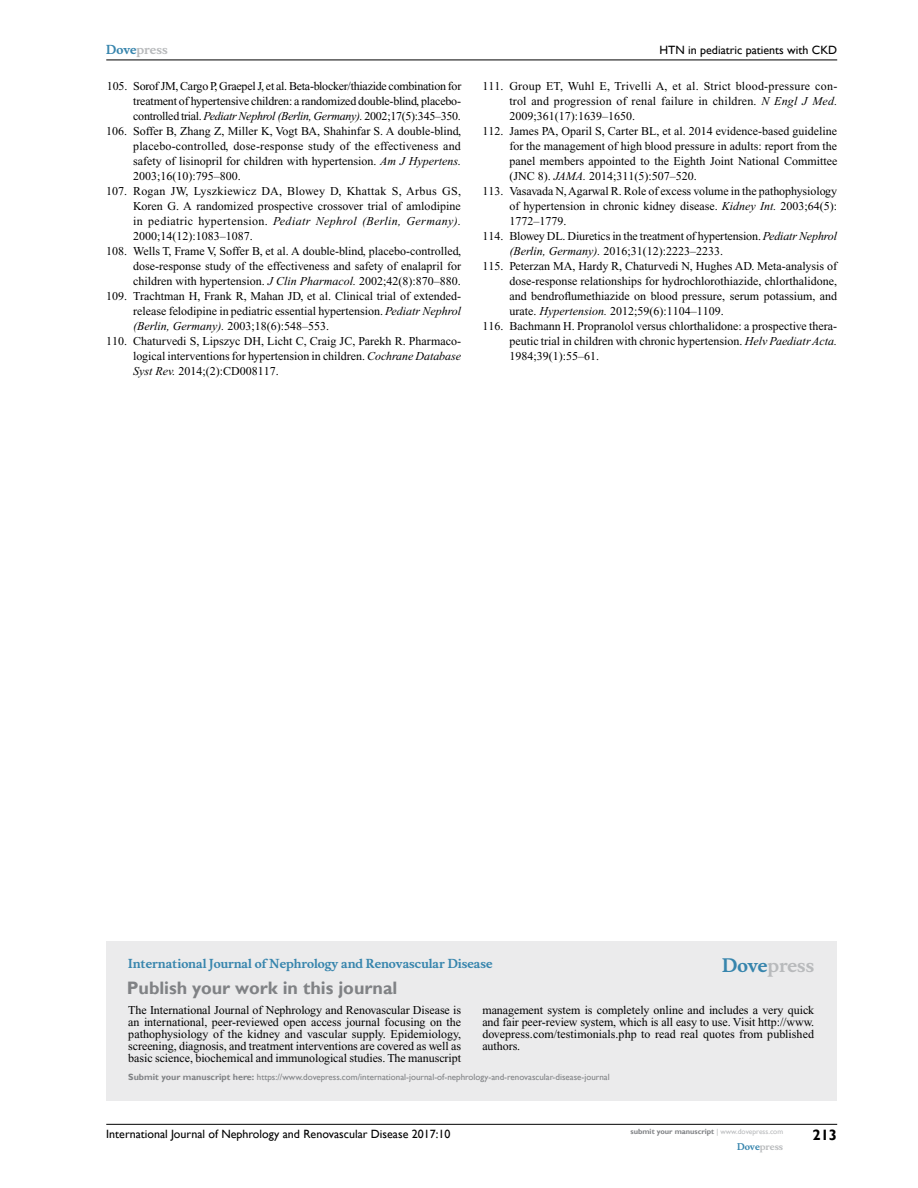
<style>
.page{position:relative;width:918px;height:1188px;background:#fff}
.page>*{position:absolute;margin:0;border:0;box-sizing:border-box;transform-origin:0 0}
.t1{font:700 18px "Gill Sans";color:#808285}
.t2{font:700 18px "Musee";color:#b8babc}
.t3{font:700 15px "Gill Sans";color:#000}
.t4{font:12px/12px "Times New Roman";color:#000;text-align:justify}
.t5{font:12px "Gill Sans";color:#000}
.t6{font:12px "Times New Roman";letter-spacing:-.02em;color:#000}
.t7{font:12px "Times New Roman";letter-spacing:-.025em;color:#000}
.t8{font:12px "Times New Roman";letter-spacing:.02em;color:#000}
.t9{font:italic 12px "Times New Roman";letter-spacing:.03em;color:#000}
.t10{font:700 12px "Musee";color:#3785ad}
.t11{font:12px "Times New Roman";letter-spacing:.025em;color:#000}
.t12{font:700 12px "Musee";color:#b8babc}
.t13{font:9px "Gill Sans";color:#808285}
.t14{font:700 9px "Musee";color:#b8babc}
.t15{font:700 7.5px "Gill Sans";color:#808285}
.s1{color:#3785ad}
.s2{font-style:italic}
.s3{font-style:normal}
.s4{font-weight:700}
.s5{font-weight:400;color:#b8babc}
</style>
<div class="page">
<div style="left:106px;top:941px;width:731px;height:159px;background:#ebebec"></div>
<hr style="left:106px;top:1124px;width:731px;height:1px;background:#000">
<hr style="left:106px;top:60px;width:731px;height:1px;background:#000">
<p class="t12" style="left:106px;top:43px;width:63px"><span class="s1">Dove</span>press</p>
<p class="t6" style="left:107px;top:80px;width:356px">105. Sorof JM, Cargo P, Graepel J, et al. Beta-blocker/thiazide combination for</p>
<p class="t4" style="left:133px;top:95px;width:329px">treatment of hypertensive children: a randomized double-blind, placebo-</p>
<p class="t7" style="left:133px;top:110px;width:329px">controlled trial. <span class="s2">Pediatr Nephrol (Berlin, Germany).</span> 2002;17(5):345–350.</p>
<p class="t4" style="left:106px;top:125px;width:356px">106. Soffer B, Zhang Z, Miller K, Vogt BA, Shahinfar S. A double-blind,</p>
<p class="t4" style="left:133px;top:140px;width:329px">placebo-controlled, dose-response study of the effectiveness and</p>
<p class="t4" style="left:133px;top:155px;width:329px">safety of lisinopril for children with hypertension. <span class="s2">Am J Hypertens.</span></p>
<p class="t4" style="left:133px;top:170px;width:109px">2003;16(10):795–800.</p>
<p class="t11" style="left:106px;top:185px;width:356px">107. Rogan JW, Lyszkiewicz DA, Blowey D, Khattak S, Arbus GS,</p>
<p class="t4" style="left:133px;top:200px;width:329px">Koren G. A randomized prospective crossover trial of amlodipine</p>
<p class="t9" style="left:133px;top:215px;width:329px"><span class="s3">in pediatric hypertension.</span> Pediatr Nephrol (Berlin, Germany).</p>
<p class="t4" style="left:133px;top:230px;width:121px">2000;14(12):1083–1087.</p>
<p class="t4" style="left:106px;top:245px;width:356px">108. Wells T, Frame V, Soffer B, et al. A double-blind, placebo-controlled,</p>
<p class="t4" style="left:133px;top:260px;width:329px">dose-response study of the effectiveness and safety of enalapril for</p>
<p class="t4" style="left:133px;top:275px;width:329px">children with hypertension. <span class="s2">J Clin Pharmacol.</span> 2002;42(8):870–880.</p>
<p class="t4" style="left:106px;top:290px;width:356px">109. Trachtman H, Frank R, Mahan JD, et al. Clinical trial of extended-</p>
<p class="t4" style="left:133px;top:305px;width:329px">release felodipine in pediatric essential hypertension. <span class="s2">Pediatr Nephrol</span></p>
<p class="t4" style="left:133px;top:320px;width:197px"><span class="s2">(Berlin, Germany).</span> 2003;18(6):548–553.</p>
<p class="t4" style="left:106px;top:335px;width:356px">110. Chaturvedi S, Lipszyc DH, Licht C, Craig JC, Parekh R. Pharmaco-</p>
<p class="t4" style="left:133px;top:350px;width:329px">logical interventions for hypertension in children. <span class="s2">Cochrane Database</span></p>
<p class="t4" style="left:133px;top:365px;width:147px"><span class="s2">Syst Rev.</span> 2014;(2):CD008117.</p>
<p class="t5" style="left:660px;top:43px;width:179px">HTN in pediatric patients with CKD</p>
<p class="t8" style="left:482px;top:80px;width:356px">111. Group ET, Wuhl E, Trivelli A, et al. Strict blood-pressure con-</p>
<p class="t4" style="left:509px;top:95px;width:329px">trol and progression of renal failure in children. <span class="s2">N Engl J Med.</span></p>
<p class="t4" style="left:509px;top:110px;width:127px">2009;361(17):1639–1650.</p>
<p class="t4" style="left:482px;top:125px;width:356px">112. James PA, Oparil S, Carter BL, et al. 2014 evidence-based guideline</p>
<p class="t4" style="left:509px;top:140px;width:329px">for the management of high blood pressure in adults: report from the</p>
<p class="t4" style="left:509px;top:155px;width:330px">panel members appointed to the Eighth Joint National Committee</p>
<p class="t4" style="left:509px;top:170px;width:189px">(JNC 8). <span class="s2">JAMA.</span> 2014;311(5):507–520.</p>
<p class="t4" style="left:482px;top:185px;width:356px">113. Vasavada N, Agarwal R. Role of excess volume in the pathophysiology</p>
<p class="t4" style="left:509px;top:200px;width:329px">of hypertension in chronic kidney disease. <span class="s2">Kidney Int.</span> 2003;64(5):</p>
<p class="t4" style="left:509px;top:215px;width:58px">1772–1779.</p>
<p class="t4" style="left:482px;top:230px;width:356px">114. Blowey DL. Diuretics in the treatment of hypertension. <span class="s2">Pediatr Nephrol</span></p>
<p class="t4" style="left:509px;top:245px;width:215px"><span class="s2">(Berlin, Germany).</span> 2016;31(12):2223–2233.</p>
<p class="t4" style="left:482px;top:260px;width:356px">115. Peterzan MA, Hardy R, Chaturvedi N, Hughes AD. Meta-analysis of</p>
<p class="t4" style="left:509px;top:275px;width:329px">dose-response relationships for hydrochlorothiazide, chlorthalidone,</p>
<p class="t4" style="left:509px;top:290px;width:329px">and bendroflumethiazide on blood pressure, serum potassium, and</p>
<p class="t4" style="left:509px;top:305px;width:216px">urate. <span class="s2">Hypertension.</span> 2012;59(6):1104–1109.</p>
<p class="t4" style="left:482px;top:320px;width:356px">116. Bachmann H. Propranolol versus chlorthalidone: a prospective thera-</p>
<p class="t4" style="left:509px;top:335px;width:329px">peutic trial in children with chronic hypertension. <span class="s2">Helv Paediatr Acta.</span></p>
<p class="t4" style="left:509px;top:350px;width:91px">1984;39(1):55–61.</p>
<p class="t10" style="left:128px;top:956px;width:366px">International Journal of Nephrology and Renovascular Disease</p>
<h1 class="t1" style="left:127px;top:977px;width:272px">Publish your work in this journal</h1>
<h1 class="t2" style="left:722px;top:955px;width:94px"><span class="s1">Dove</span>press</h1>
<p class="t4" style="left:128px;top:1004px;width:334px">The International Journal of Nephrology and Renovascular Disease is an international, peer-reviewed open access journal focusing on the pathophysiology of the kidney and vascular supply. Epidemiology, screening, diagnosis, and treatment interventions are covered as well as basic science, biochemical and immunological studies. The manuscript</p>
<p class="t4" style="left:482px;top:1004px;width:333px">management system is completely online and includes a very quick and fair peer-review system, which is all easy to use. Visit http://www. dovepress.com/testimonials.php to read real quotes from published authors.</p>
<p class="t13" style="left:128px;top:1072px;width:483px"><span class="s4">Submit your manuscript here:</span> https://www.dovepress.com/international-journal-of-nephrology-and-renovascular-disease-journal</p>
<p class="t5" style="left:106px;top:1127px;width:346px">International Journal of Nephrology and Renovascular Disease 2017:10</p>
<p class="t15" style="left:631px;top:1127px;width:154px">submit your manuscript <span class="s5">| www.dovepress.com</span></p>
<p class="t14" style="left:737px;top:1141px;width:48px"><span class="s1">Dove</span>press</p>
<p class="t3" style="left:812px;top:1126px;width:26px">213</p>
</div>
